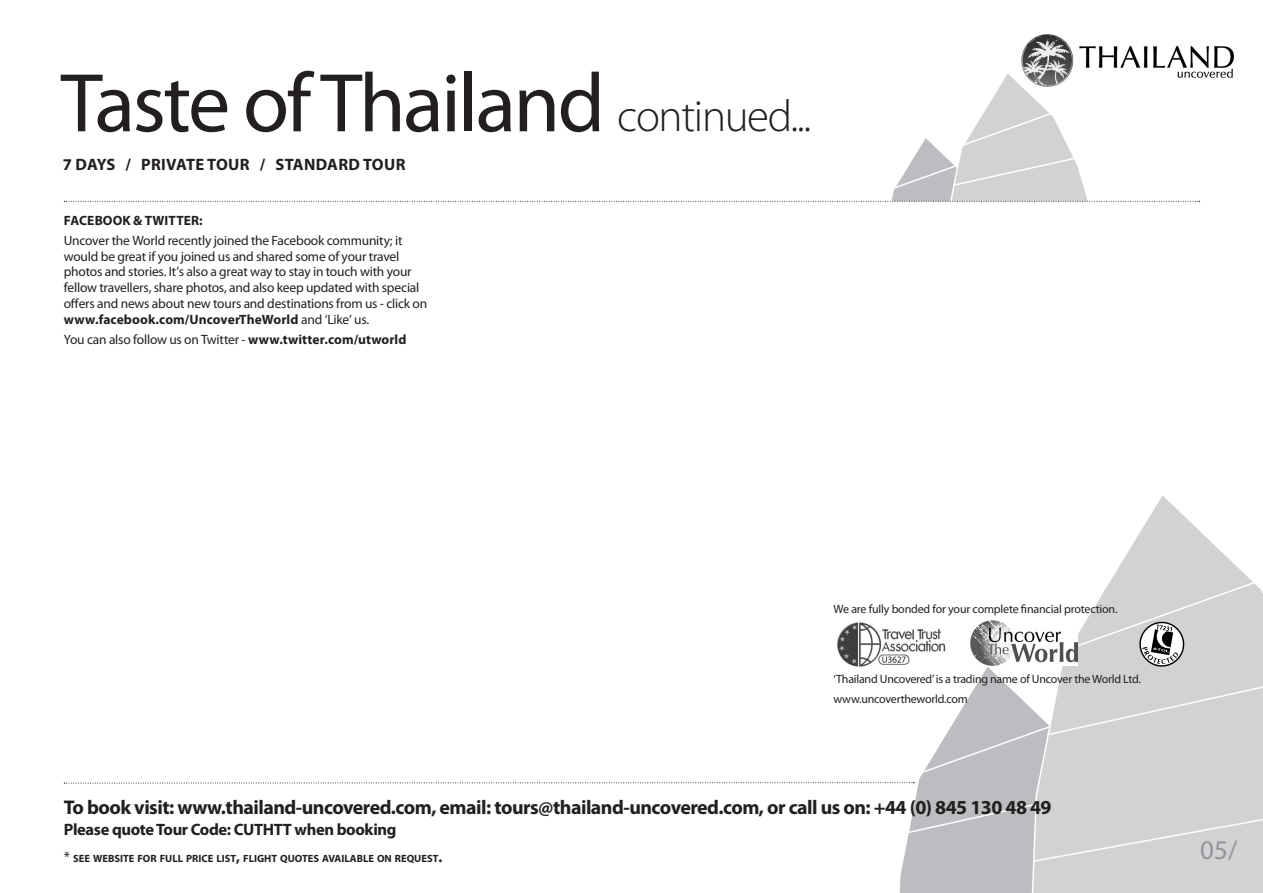
<style>
.page{position:relative;width:1263px;height:893px;background:#fff}
.page>*{position:absolute;margin:0;border:0;box-sizing:border-box;transform-origin:0 0}
.t1{font:84px "Myriad Pro";letter-spacing:-.03em;color:#231f20}
.t2{font:27px "Myriad Pro";color:#939598}
.t3{font:700 19.8px "Myriad Pro";letter-spacing:-.025em;color:#231f20}
.t4{font:700 16.5px "Myriad Pro";letter-spacing:-.02em;color:#231f20}
.t5{font:700 16.5px "Myriad Pro";letter-spacing:.02em;color:#231f20}
.t6{font:13.5px/15.8px "Myriad Pro";letter-spacing:-.015em;color:#231f20}
.t7{font:700 13.5px "Myriad Pro";letter-spacing:.005em;color:#231f20}
.t8{font:12px/20px "Myriad Pro";letter-spacing:-.02em;color:#231f20}
.t9{font:700 10.5px "Myriad Pro";color:#231f20}
.s1{font-weight:300;font-size:45px}
.s2{font-weight:700}
.s3{font-weight:400;font-size:15px}
.s4{font-size:15px}
</style>
<div class="page">
<svg style="left:900px;top:665px;width:128px;height:213px"></svg>
<div style="left:899px;top:878px;width:129px;height:15px;background:#bcbdc0"></div>
<svg style="left:1028px;top:496px;width:235px;height:397px"></svg>
<svg style="left:919px;top:674px;width:344px;height:101px"></svg>
<svg style="left:905px;top:790px;width:358px;height:73px;background:#cbccce"></svg>
<svg style="left:64px;top:782px;width:850px;height:2px"></svg>
<svg style="left:64px;top:74px;width:1136px;height:128px"></svg>
<img style="left:1022px;top:35px;width:211px;height:52px">
<img style="left:971px;top:621px;width:95px;height:44px">
<img style="left:837px;top:622px;width:109px;height:46px">
<svg style="left:1066px;top:581px;width:190px;height:87px"></svg>
<h1 class="t1" style="left:61px;top:51px;width:752px">Taste of Thailand <span class="s1">continued...</span></h1>
<p class="t5" style="left:63px;top:154px;width:344px">7 DAYS / PRIVATE TOUR / STANDARD TOUR</p>
<p class="t7" style="left:64px;top:211px;width:140px">FACEBOOK &amp; TWITTER:</p>
<p class="t6" style="left:64px;top:232px;width:365px">Uncover the World recently joined the Facebook community; it would be great if you joined us and shared some of your travel photos and stories. It’s also a great way to stay in touch with your fellow travellers, share photos, and also keep updated with special offers and news about new tours and destinations from us - click on <span class="s2">www.facebook.com/UncoverTheWorld</span> and ‘Like’ us.</p>
<p class="t6" style="left:64px;top:331px;width:344px">You can also follow us on Twitter - <span class="s2">www.twitter.com/utworld</span></p>
<p class="t8" style="left:833px;top:599px;width:285px">We are fully bonded for your complete financial protection.</p>
<p class="t8" style="left:833px;top:669px;width:309px">‘Thailand Uncovered’ is a trading name of Uncover the World Ltd. www.uncovertheworld.com</p>
<h3 class="t3" style="left:64px;top:795px;width:989px">To book visit: www.thailand-uncovered.com, email: tours@thailand-uncovered.com, or call us on: +44 (0) 845 130 48 49</h3>
<p class="t4" style="left:64px;top:819px;width:334px">Please quote Tour Code: CUTHTT when booking</p>
<p class="t9" style="left:64px;top:852px;width:380px"><span class="s3">*</span> SEE WEBSITE FOR FULL PRICE LIST<span class="s4">,</span> FLIGHT QUOTES AVAILABLE ON REQUEST<span class="s4">.</span></p>
<h2 class="t2" style="left:1200px;top:834px;width:38px">05/</h2>
</div>
